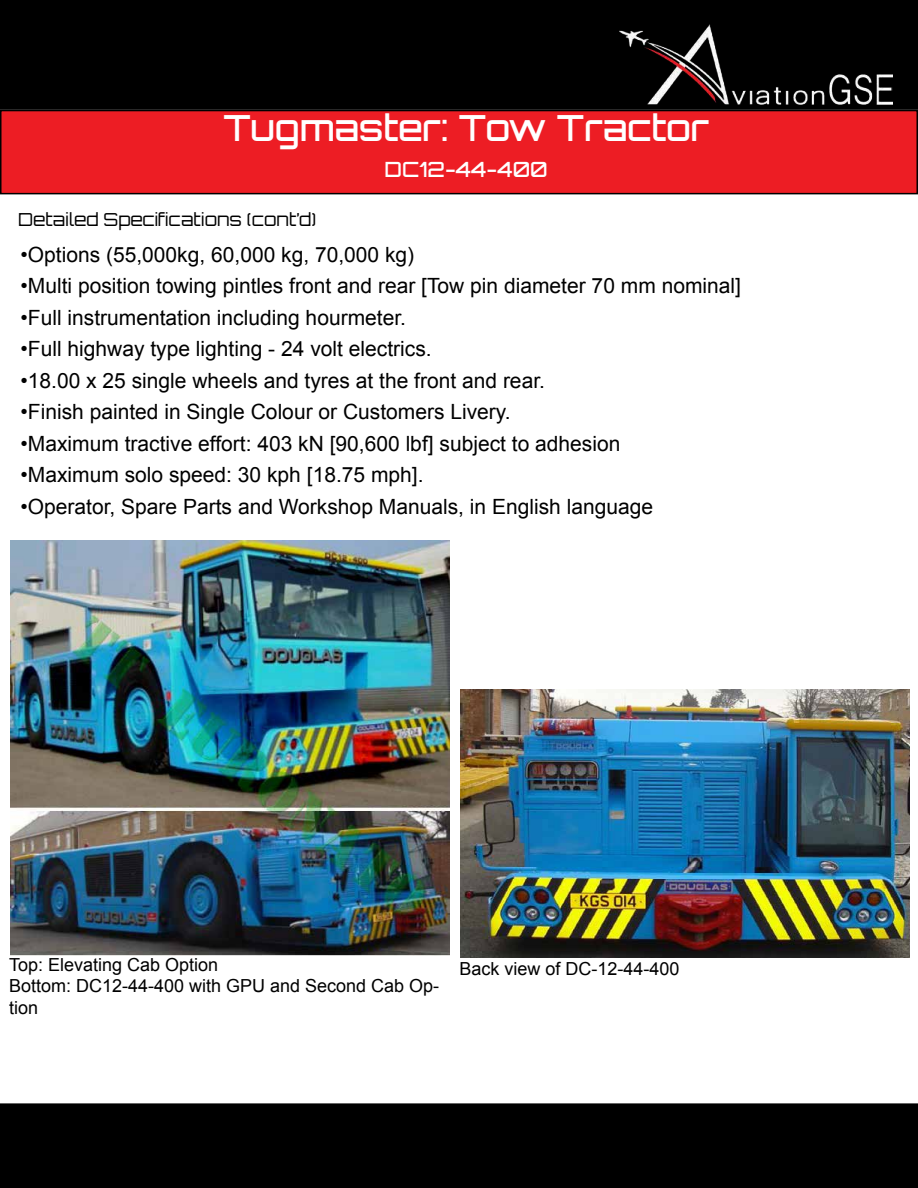
<style>
.page{position:relative;width:918px;height:1188px;background:#fff}
.page>*{position:absolute;margin:0;border:0;box-sizing:border-box;transform-origin:0 0}
.t1{font:500 36px "Orbitron";letter-spacing:-.01em;color:#fff}
.t2{font:21px "Arial";color:#000}
.t3{font:500 21px "Orbitron";color:#fff}
.t4{font:18px/21.6px "Arial";color:#000}
.t5{font:300 18px "Orbitron";color:#000}
</style>
<div class="page">
<div style="left:1px;top:1104px;width:916px;height:83px;background:#000"></div>
<div style="left:0;top:1103px;width:918px;height:85px;border:2px solid #000"></div>
<div style="left:1px;top:111px;width:916px;height:83px;background:#ed1d24"></div>
<div style="left:0;top:110px;width:918px;height:84px;border:2px solid #000"></div>
<div style="left:1px;top:1px;width:916px;height:108px;background:#000"></div>
<div style="left:0;top:0;width:918px;height:110px;border:2px solid #000"></div>
<img style="left:619px;top:25px;width:273px;height:80px">
<img style="left:461px;top:689px;width:449px;height:269px">
<img style="left:11px;top:540px;width:439px;height:415px">
<h1 class="t1" style="left:223px;top:105px;width:487px">Tugmaster: Tow Tractor</h1>
<p class="t3" style="left:385px;top:156px;width:165px">DC12-44-400</p>
<p class="t5" style="left:18px;top:208px;width:300px">Detailed Specifications (cont’d)</p>
<p class="t2" style="left:20px;top:241px;width:395px">•Options (55,000kg, 60,000 kg, 70,000 kg)</p>
<p class="t2" style="left:20px;top:272px;width:722px">•Multi position towing pintles front and rear [Tow pin diameter 70 mm nominal]</p>
<p class="t2" style="left:20px;top:304px;width:387px">•Full instrumentation including hourmeter.</p>
<p class="t2" style="left:20px;top:335px;width:413px">•Full highway type lighting - 24 volt electrics.</p>
<p class="t2" style="left:20px;top:367px;width:526px">•18.00 x 25 single wheels and tyres at the front and rear.</p>
<p class="t2" style="left:20px;top:398px;width:492px">•Finish painted in Single Colour or Customers Livery.</p>
<p class="t2" style="left:20px;top:430px;width:602px">•Maximum tractive effort: 403 kN [90,600 lbf] subject to adhesion</p>
<p class="t2" style="left:20px;top:461px;width:405px">•Maximum solo speed: 30 kph [18.75 mph].</p>
<p class="t2" style="left:20px;top:493px;width:634px">•Operator, Spare Parts and Workshop Manuals, in English language</p>
<p class="t4" style="left:9px;top:954px;width:211px">Top: Elevating Cab Option</p>
<p class="t4" style="left:460px;top:958px;width:222px">Back view of DC-12-44-400</p>
<p class="t4" style="left:9px;top:975px;width:432px">Bottom: DC12-44-400 with GPU and Second Cab Op&shy;tion</p>
</div>
